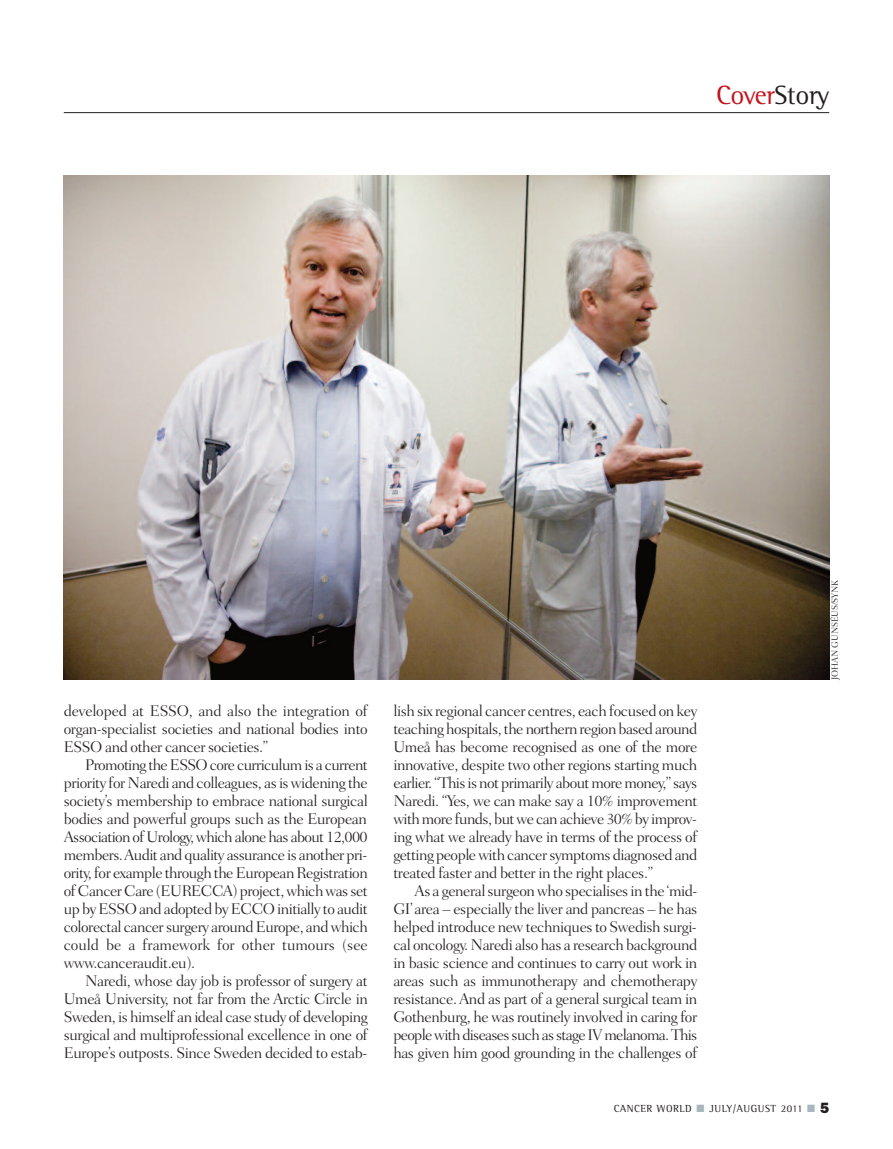
<style>
.page{position:relative;width:893px;height:1149px;background:#fff}
.page>*{position:absolute;margin:0;border:0;box-sizing:border-box;transform-origin:0 0}
.t1{font:27px "Rotis Semi Serif";letter-spacing:-.015em;color:#c4121a}
.t2{font:300 15.75px/18px "Fairfield LH";letter-spacing:-.025em;color:#231f20;text-align:justify}
.t3{font:10.5px "Rotis Semi Serif";letter-spacing:.05em;color:#231f20}
.t4{font:300 9px "Fairfield LH";letter-spacing:-.015em;color:#231f20}
.s1{color:#231f20}
.s2{color:#a8b6be}
.s3{font-family:"Franklin Gothic";font-weight:800;font-size:15px}
</style>
<div class="page">
<hr style="left:64px;top:112px;width:765px;height:1px;background:#231f20">
<img style="left:64px;top:175px;width:765px;height:504px">
<h1 class="t1" style="left:716px;top:86px;width:115px">Cover<span class="s1">Story</span></h1>
<p class="t2" style="left:64px;top:702px;width:306px">developed at ESSO, and also the integration of organ-specialist societies and national bodies into ESSO and other cancer societies.”</p>
<p class="t2" style="left:64px;top:756px;width:306px;text-indent:21px">Promoting the ESSO core curriculum is a current priority for Naredi and colleagues, as is widening the society’s membership to embrace national surgical bodies and powerful groups such as the European Association of Urology, which alone has about 12,000 members.Audit and quality assurance is another pri&shy;ority, for example through the European Registration of Cancer Care (EURECCA) project, which was set up by ESSO and adopted by ECCO initially to audit colorectal cancer surgery around Europe, and which could be a framework for other tumours (see www.canceraudit.eu).</p>
<p class="t2" style="left:64px;top:972px;width:306px;text-indent:21px">Naredi, whose day job is professor of surgery at Umeå University, not far from the Arctic Circle in Sweden, is himself an ideal case study of developing surgical and multiprofessional excellence in one of Europe’s outposts. Since Sweden decided to estab-</p>
<p class="t2" style="left:393px;top:702px;width:306px">lish six regional cancer centres, each focused on key teaching hospitals, the northern region based around Umeå has become recognised as one of the more innovative, despite two other regions starting much earlier. “This is not primarily about more money,” says Naredi. “Yes, we can make say a 10% improvement with more funds, but we can achieve 30% by improv&shy;ing what we already have in terms of the process of getting people with cancer symptoms diagnosed and treated faster and better in the right places.”</p>
<p class="t2" style="left:393px;top:882px;width:306px;text-indent:21px">As a general surgeon who specialises in the ‘mid-GI’ area – especially the liver and pancreas – he has helped introduce new techniques to Swedish surgi&shy;cal oncology. Naredi also has a research background in basic science and continues to carry out work in areas such as immunotherapy and chemotherapy resistance. And as part of a general surgical team in Gothenburg, he was routinely involved in caring for people with diseases such as stage IV melanoma. This has given him good grounding in the challenges of</p>
<p class="t4" style="left:831px;top:679px;width:101px;rotate:-90deg">JOHAN GUNSÉUS/SYNK</p>
<p class="t3" style="left:614px;top:1104px;width:217px">CANCER WORLD <span class="s2">■</span> JULY/AUGUST 2011 <span class="s2">■</span> <span class="s3">5</span></p>
</div>
